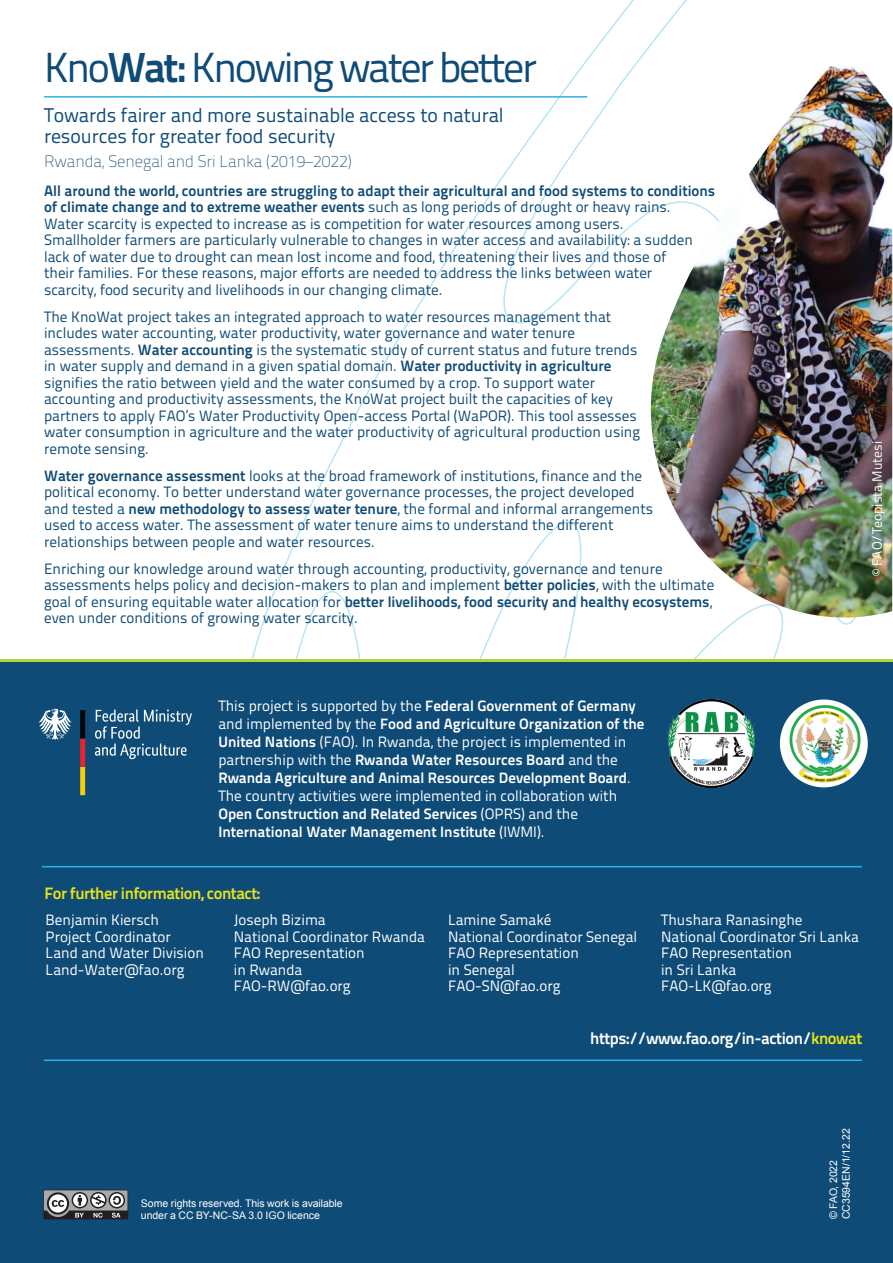
<style>
.page{position:relative;width:893px;height:1263px;background:#fff}
.page>*{position:absolute;margin:0;border:0;box-sizing:border-box;transform-origin:0 0}
.t1{font:42px "Titillium Text 22 L";letter-spacing:-.06em;color:#0f4b77}
.t2{font:19.8px/21px "Titillium Text 22 L";letter-spacing:-.005em;color:#0f4b77}
.t3{font:700 16.5px "Titillium Text 22 L";letter-spacing:-.025em;color:#fff}
.t4{font:100 16.5px "Titillium Text 22 L";letter-spacing:-.005em;color:#0f4b77}
.t5{font:700 16.5px "Titillium Text 22 L";letter-spacing:-.025em;color:#e7e31c}
.t6{font:15px/16.5px "Titillium Text 22 L";color:#0f4b77}
.t7{font:700 15px/18px "Titillium Text 22 L";color:#fff}
.t8{font:15px/16.5px "Titillium Text 22 L";color:#fff}
.t9{font:13.5px "Titillium Text 22 L";color:#fff}
.t10{font:10.5px/12.6px "Arial";letter-spacing:-.005em;color:#fff}
.s1{font-weight:700}
.s2{font-weight:400}
.s3{color:#e8e315}
</style>
<div class="page">
<svg style="left:503px;top:0;width:390px;height:659px"></svg>
<div style="left:0;top:661px;width:893px;height:602px;background:#0f4b77"></div>
<svg style="left:43px;top:1189px;width:85px;height:30px;background:#7d7d80"></svg>
<img style="left:668px;top:699px;width:88px;height:88px">
<hr style="left:0;top:659px;width:893px;height:3px;background:#b4d338">
<hr style="left:42px;top:866px;width:820px;height:1px;background:#2ab3e2">
<hr style="left:44px;top:1059px;width:818px;height:2px;background:#2ab3e2">
<img style="left:780px;top:699px;width:88px;height:88px;border-radius:44px">
<svg style="left:95px;top:709px;width:97px;height:50px"></svg>
<svg style="left:39px;top:709px;width:33px;height:31px"></svg>
<svg style="left:80px;top:710px;width:5px;height:85px"></svg>
<hr style="left:44px;top:96px;width:543px;height:2px;background:#2ab3e2">
<img style="left:651px;top:66px;width:241px;height:551px">
<h1 class="t1" style="left:44px;top:36px;width:494px">Kno<span class="s1">Wat:</span> Knowing water better</h1>
<h2 class="t2" style="left:44px;top:103px;width:461px">Towards fairer and more sustainable access to natural resources for greater food security</h2>
<p class="t4" style="left:44px;top:149px;width:310px">Rwanda, Senegal and Sri Lanka (2019–2022)</p>
<p class="t6" style="left:44px;top:182px;width:673px"><span class="s1">All around the world, countries are struggling to adapt their agricultural and food systems to conditions of climate change and to extreme weather events</span> such as long periods of drought or heavy rains.<br>Water scarcity is expected to increase as is competition for water resources among users.<br>Smallholder farmers are particularly vulnerable to changes in water access and availability: a sudden lack of water due to drought can mean lost income and food, threatening their lives and those of<br>their families. For these reasons, major efforts are needed to address the links between water<br>scarcity, food security and livelihoods in our changing climate.</p>
<p class="t6" style="left:44px;top:308px;width:598px">The KnoWat project takes an integrated approach to water resources management that includes water accounting, water productivity, water governance and water tenure assessments. <span class="s1">Water accounting</span> is the systematic study of current status and future trends in water supply and demand in a given spatial domain. <span class="s1">Water productivity in agriculture </span>signifies the ratio between yield and the water consumed by a crop. To support water accounting and productivity assessments, the KnoWat project built the capacities of key partners to apply FAO’s Water Productivity Open-access Portal (WaPOR). This tool assesses water consumption in agriculture and the water productivity of agricultural production using remote sensing.</p>
<p class="t6" style="left:44px;top:467px;width:611px"><span class="s1">Water governance assessment</span> looks at the broad framework of institutions, finance and the political economy. To better understand water governance processes, the project developed and tested a <span class="s1">new methodology to assess water tenure</span>, the formal and informal arrangements used to access water. The assessment of water tenure aims to understand the different relationships between people and water resources.</p>
<p class="t6" style="left:44px;top:560px;width:672px">Enriching our knowledge around water through accounting, productivity, governance and tenure assessments helps policy and decision-makers to plan and implement <span class="s1">better policies</span>, with the ultimate goal of ensuring equitable water allocation for <span class="s1">better livelihoods, food security and healthy ecosystems</span>, even under conditions of growing water scarcity.</p>
<p class="t9" style="left:867px;top:576px;width:137px;rotate:-90deg">© FAO/Teopista Mutesi</p>
<p class="t7" style="left:218px;top:696px;width:428px"><span class="s2">This project is supported by the</span> Federal Government of Germany <span class="s2">and implemented by the</span> Food and Agriculture Organization of the United Nations <span class="s2">(FAO). In Rwanda, the project is implemented in partnership with the</span> Rwanda Water Resources Board <span class="s2">and the </span>Rwanda Agriculture and Animal Resources Development Board<span class="s2">.<br>The country activities were implemented in collaboration with </span>Open Construction and Related Services <span class="s2">(OPRS) and the </span>International Water Management Institute <span class="s2">(IWMI).</span></p>
<p class="t5" style="left:44px;top:881px;width:217px">For further information, contact:</p>
<p class="t8" style="left:46px;top:911px;width:160px">Benjamin Kiersch<br>Project Coordinator<br>Land and Water Division<br>Land-Water@fao.org</p>
<p class="t8" style="left:234px;top:911px;width:193px">Joseph Bizima<br>National Coordinator Rwanda<br>FAO Representation<br>in Rwanda<br>FAO-RW@fao.org</p>
<p class="t8" style="left:448px;top:911px;width:191px">Lamine Samaké<br>National Coordinator Senegal<br>FAO Representation<br>in Senegal<br>FAO-SN@fao.org</p>
<p class="t8" style="left:661px;top:911px;width:199px">Thushara Ranasinghe<br>National Coordinator Sri Lanka<br>FAO Representation<br>in Sri Lanka<br>FAO-LK@fao.org</p>
<p class="t3" style="left:590px;top:1026px;width:274px">https://www.fao.org/in-action/<span class="s3">knowat</span></p>
<p class="t10" style="left:141px;top:1197px;width:203px">Some rights reserved. This work is available under a CC BY-NC-SA 3.0 IGO licence</p>
<p class="t10" style="left:827px;top:1219px;width:93px;rotate:-90deg">© FAO, 2022<br>CC3594EN/1/12.22</p>
</div>
